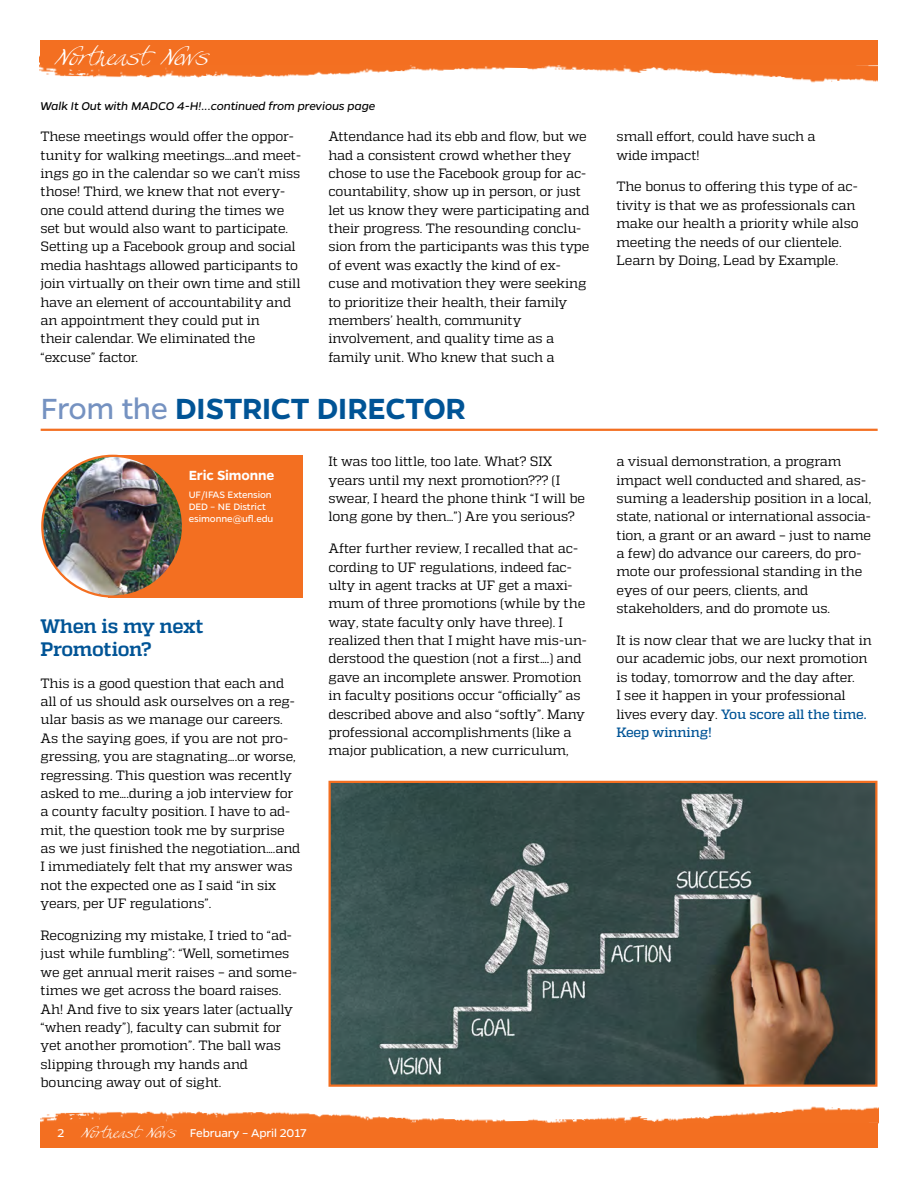
<style>
.page{position:relative;width:918px;height:1188px;background:#fff}
.page>*{position:absolute;margin:0;border:0;box-sizing:border-box;transform-origin:0 0}
.main_section_heads{font:600 33px "Gentona";letter-spacing:-.01em;color:#005496}
.t1{font:23.25px "Swan Song";color:#fff}
.Article_Headers{font:700 19.5px/22.5px "Quadon";letter-spacing:-.02em;color:#005496}
.author_title{font:600 15px "Gentona";letter-spacing:-.01em;color:#fff}
.body{font:13.5px/18.3px "Quadon";letter-spacing:-.015em;color:#000}
.t2{font:italic 12.75px "Gentona";letter-spacing:-.01em;color:#000}
.t3{font:12.75px "Gentona";letter-spacing:-.01em;color:#fff}
.author_title-2{font:10.5px/12px "Gentona";letter-spacing:-.01em;color:#fff}
.s1{font-weight:400;color:#7592c1}
.s2{font-family:"Swan Song";font-size:14.25px}
.s3{font-weight:500;color:#005496}
</style>
<div class="page">
<img style="left:40px;top:65px;width:838px;height:18px">
<div style="left:40px;top:40px;width:838px;height:25px;background:#f36f21"></div>
<img style="left:40px;top:1106px;width:838px;height:17px">
<div style="left:40px;top:1123px;width:838px;height:25px;background:#f36f21"></div>
<hr style="left:41px;top:429px;width:837px;height:2px;background:#f36f21">
<div style="left:108px;top:455px;width:195px;height:142px;background:#f36f21"></div>
<img style="left:42px;top:456px;width:141px;height:141px;border-radius:70px">
<img style="left:331px;top:784px;width:544px;height:300px">
<div style="left:328px;top:781px;width:550px;height:306px;border:2px solid #f36f21"></div>
<h2 class="t1" style="left:54px;top:43px;width:156px">Northeast News</h2>
<p class="t2" style="left:40px;top:99px;width:336px">Walk It Out with MADCO 4-H!...continued from previous page</p>
<p class="body" style="left:40px;top:127px;width:262px">These meetings would offer the oppor&shy;tunity for walking meetings….and meet&shy;ings go in the calendar so we can’t miss those! Third, we knew that not every&shy;one could attend during the times we set but would also want to participate.<br>Setting up a Facebook group and social media hashtags allowed participants to join virtually on their own time and still have an element of accountability and an appointment they could put in<br>their calendar. We eliminated the “excuse” factor.</p>
<p class="body" style="left:328px;top:127px;width:263px">Attendance had its ebb and flow, but we had a consistent crowd whether they chose to use the Facebook group for ac&shy;countability, show up in person, or just let us know they were participating and their progress. The resounding conclu&shy;sion from the participants was this type of event was exactly the kind of ex&shy;cuse and motivation they were seeking to prioritize their health, their family members’ health, community involvement, and quality time as a family unit. Who knew that such a</p>
<p class="body" style="left:616px;top:127px;width:201px">small effort, could have such a wide impact!</p>
<p class="body" style="left:616px;top:178px;width:244px">The bonus to offering this type of ac&shy;tivity is that we as professionals can make our health a priority while also meeting the needs of our clientele.<br>Learn by Doing, Lead by Example.</p>
<p class="main_section_heads" style="left:41px;top:390px;width:426px"><span class="s1">From the</span> DISTRICT DIRECTOR</p>
<p class="author_title" style="left:189px;top:466px;width:87px">Eric Simonne</p>
<p class="author_title-2" style="left:189px;top:489px;width:86px">UF/IFAS Extension<br>DED – NE District esimonne@ufl.edu</p>
<p class="Article_Headers" style="left:40px;top:615px;width:165px">When is my next<br>Promotion?</p>
<p class="body" style="left:40px;top:674px;width:261px">This is a good question that each and all of us should ask ourselves on a reg&shy;ular basis as we manage our careers.<br>As the saying goes, if you are not pro&shy;gressing, you are stagnating….or worse, regressing. This question was recently asked to me….during a job interview for a county faculty position. I have to ad&shy;mit, the question took me by surprise as we just finished the negotiation….and I immediately felt that my answer was not the expected one as I said “in six years, per UF regulations”.</p>
<p class="body" style="left:40px;top:926px;width:258px">Recognizing my mistake, I tried to “ad&shy;just while fumbling”: “Well, sometimes we get annual merit raises – and some&shy;times we get across the board raises.<br>Ah! And five to six years later (actually “when ready”), faculty can submit for yet another promotion”. The ball was slipping through my hands and bouncing away out of sight.</p>
<p class="t3" style="left:57px;top:1126px;width:250px">2 <span class="s2">Northeast News</span> February – April 2017</p>
<p class="body" style="left:328px;top:452px;width:258px">It was too little, too late. What? SIX years until my next promotion??? (I swear, I heard the phone think “I will be long gone by then…”) Are you serious?</p>
<p class="body" style="left:328px;top:539px;width:260px">After further review, I recalled that ac&shy;cording to UF regulations, indeed fac&shy;ulty in agent tracks at UF get a maxi&shy;mum of three promotions (while by the way, state faculty only have three). I realized then that I might have mis-un&shy;derstood the question (not a first….) and gave an incomplete answer. Promotion in faculty positions occur “officially” as described above and also “softly”. Many professional accomplishments (like a major publication, a new curriculum,</p>
<p class="body" style="left:616px;top:452px;width:256px">a visual demonstration, a program impact well conducted and shared, as&shy;suming a leadership position in a local, state, national or international associa&shy;tion, a grant or an award – just to name a few) do advance our careers, do pro&shy;mote our professional standing in the eyes of our peers, clients, and stakeholders, and do promote us.</p>
<p class="body" style="left:616px;top:631px;width:257px">It is now clear that we are lucky that in our academic jobs, our next promotion is today, tomorrow and the day after.<br>I see it happen in your professional lives every day. <span class="s3">You score all the time.<br>Keep winning!</span></p>
</div>
